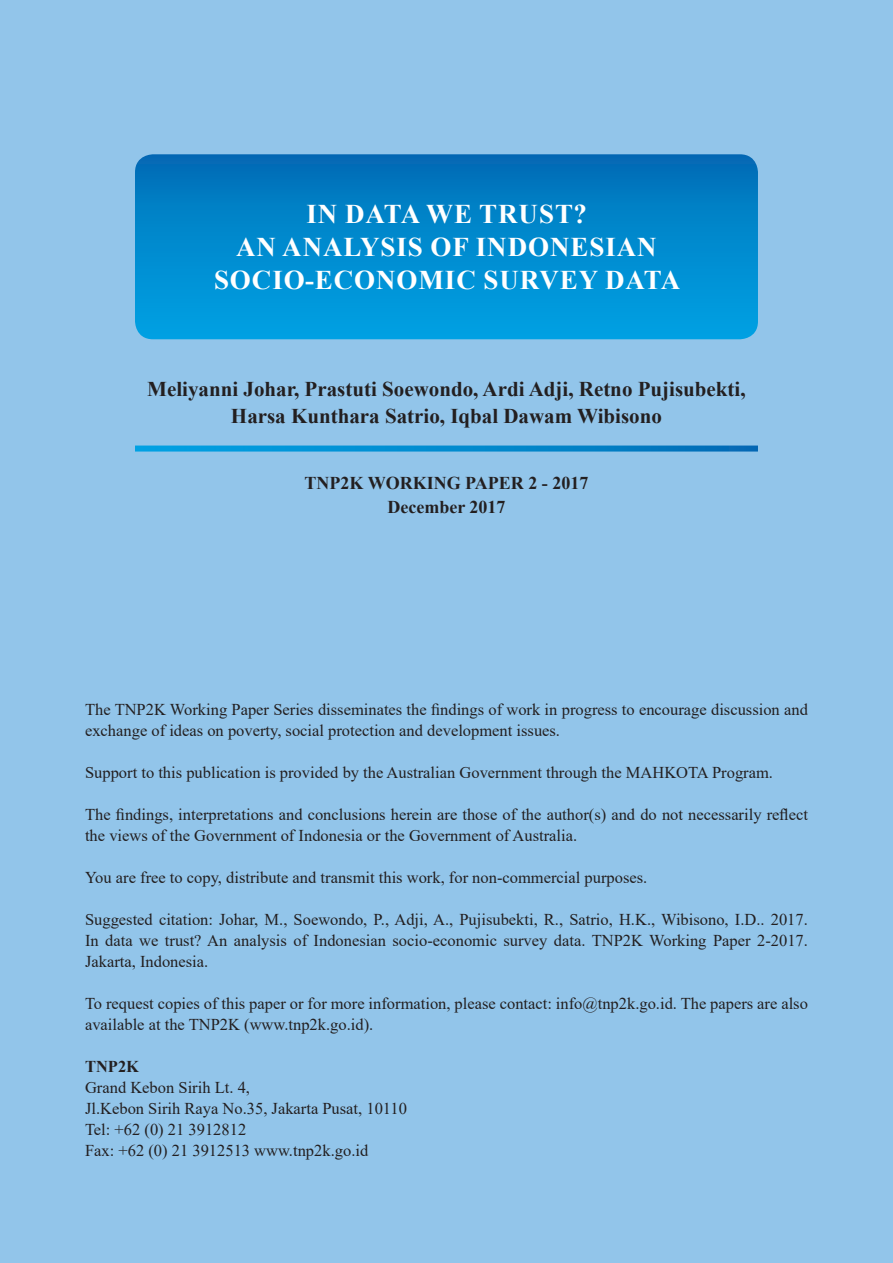
<style>
.page{position:relative;width:893px;height:1263px;background:#92c5ea}
.page>*{position:absolute;margin:0;border:0;box-sizing:border-box;transform-origin:0 0}
.t1{font:700 27px/33px "Times New Roman";letter-spacing:.035em;color:#fff;text-align:center}
.t2{font:700 21px/27px "Times New Roman";color:#231f20;text-align:center}
.t3{font:700 18px/24px "Times New Roman";color:#231f20;text-align:center}
.t4{font:16.5px/21px "Times New Roman";color:#231f20}
.t5{font:700 16.5px "Times New Roman";color:#231f20}
</style>
<div class="page">
<svg style="left:135px;top:154px;width:623px;height:185px;background:#0089cd"></svg>
<svg style="left:135px;top:445px;width:623px;height:6px;background:#0d8ed0"></svg>
<h1 class="t1" style="left:214px;top:197px;width:468px">IN DATA WE TRUST?<br>AN ANALYSIS OF INDONESIAN<br>SOCIO-ECONOMIC SURVEY DATA</h1>
<p class="t2" style="left:147px;top:375px;width:600px">Meliyanni Johar, Prastuti Soewondo, Ardi Adji, Retno Pujisubekti,<br>Harsa Kunthara Satrio, Iqbal Dawam Wibisono</p>
<p class="t3" style="left:305px;top:471px;width:285px">TNP2K WORKING PAPER 2 - 2017<br>December 2017</p>
<p class="t4" style="left:85px;top:698px;width:724px">The TNP2K Working Paper Series disseminates the findings of work in progress to encourage discussion and exchange of ideas on poverty, social protection and development issues.</p>
<p class="t4" style="left:85px;top:761px;width:689px">Support to this publication is provided by the Australian Government through the MAHKOTA Program.</p>
<p class="t4" style="left:85px;top:803px;width:724px">The findings, interpretations and conclusions herein are those of the author(s) and do not necessarily reflect the views of the Government of Indonesia or the Government of Australia.</p>
<p class="t4" style="left:85px;top:866px;width:564px">You are free to copy, distribute and transmit this work, for non-commercial purposes.</p>
<p class="t4" style="left:85px;top:908px;width:724px;text-align:justify">Suggested citation: Johar, M., Soewondo, P., Adji, A., Pujisubekti, R., Satrio, H.K., Wibisono, I.D.. 2017.<br>In data we trust? An analysis of Indonesian socio-economic survey data. TNP2K Working Paper 2-2017.<br>Jakarta, Indonesia.</p>
<p class="t4" style="left:85px;top:992px;width:724px">To request copies of this paper or for more information, please contact: info@tnp2k.go.id. The papers are also available at the TNP2K (www.tnp2k.go.id).</p>
<p class="t5" style="left:85px;top:1054px;width:56px">TNP2K</p>
<p class="t4" style="left:85px;top:1076px;width:324px">Grand Kebon Sirih Lt. 4,<br>Jl.Kebon Sirih Raya No.35, Jakarta Pusat, 10110<br>Tel: +62 (0) 21 3912812<br>Fax: +62 (0) 21 3912513 www.tnp2k.go.id</p>
</div>
